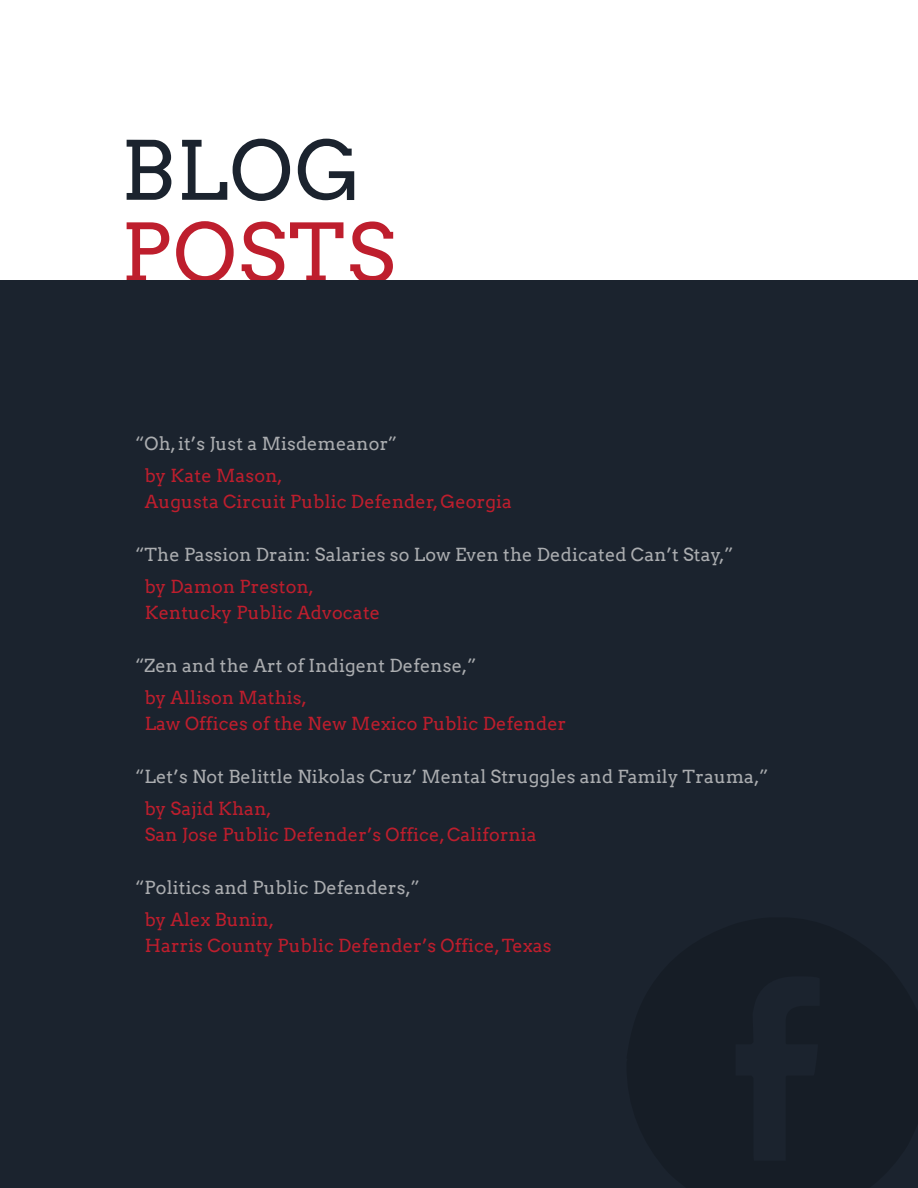
<style>
.page{position:relative;width:918px;height:1188px;background:#fff}
.page>*{position:absolute;margin:0;border:0;box-sizing:border-box;transform-origin:0 0}
.t1{font:81px "Arvo";letter-spacing:.025em;color:#be1e2d}
.t2{font:81px "Arvo";color:#1b232e}
.t3{font:18px/25.5px "Arvo";letter-spacing:.01em;color:#be1e2d}
.t4{font:18px "Arvo";letter-spacing:.01em;color:#abadb0}
</style>
<div class="page">
<div style="left:0;top:281px;width:918px;height:907px;background:#1b232e"></div>
<h1 class="t2" style="left:121px;top:122px;width:242px">BLOG</h1>
<h1 class="t1" style="left:121px;top:204px;width:276px">POSTS</h1>
<p class="t4" style="left:135px;top:433px;width:264px">“Oh, it’s Just a Misdemeanor”</p>
<p class="t3" style="left:145px;top:463px;width:369px">by Kate Mason,<br>Augusta Circuit Public Defender, Georgia</p>
<p class="t4" style="left:135px;top:544px;width:600px">“The Passion Drain: Salaries so Low Even the Dedicated Can’t Stay,”</p>
<p class="t3" style="left:145px;top:574px;width:237px">by Damon Preston,<br>Kentucky Public Advocate</p>
<p class="t4" style="left:135px;top:655px;width:343px">“Zen and the Art of Indigent Defense,”</p>
<p class="t3" style="left:145px;top:685px;width:423px">by Allison Mathis,<br>Law Offices of the New Mexico Public Defender</p>
<p class="t4" style="left:135px;top:766px;width:635px">“Let’s Not Belittle Nikolas Cruz’ Mental Struggles and Family Trauma,”</p>
<p class="t3" style="left:145px;top:796px;width:394px">by Sajid Khan,<br>San Jose Public Defender’s Office, California</p>
<p class="t4" style="left:135px;top:877px;width:287px">“Politics and Public Defenders,”</p>
<p class="t3" style="left:145px;top:907px;width:408px">by Alex Bunin,<br>Harris County Public Defender’s Office, Texas</p>
</div>
